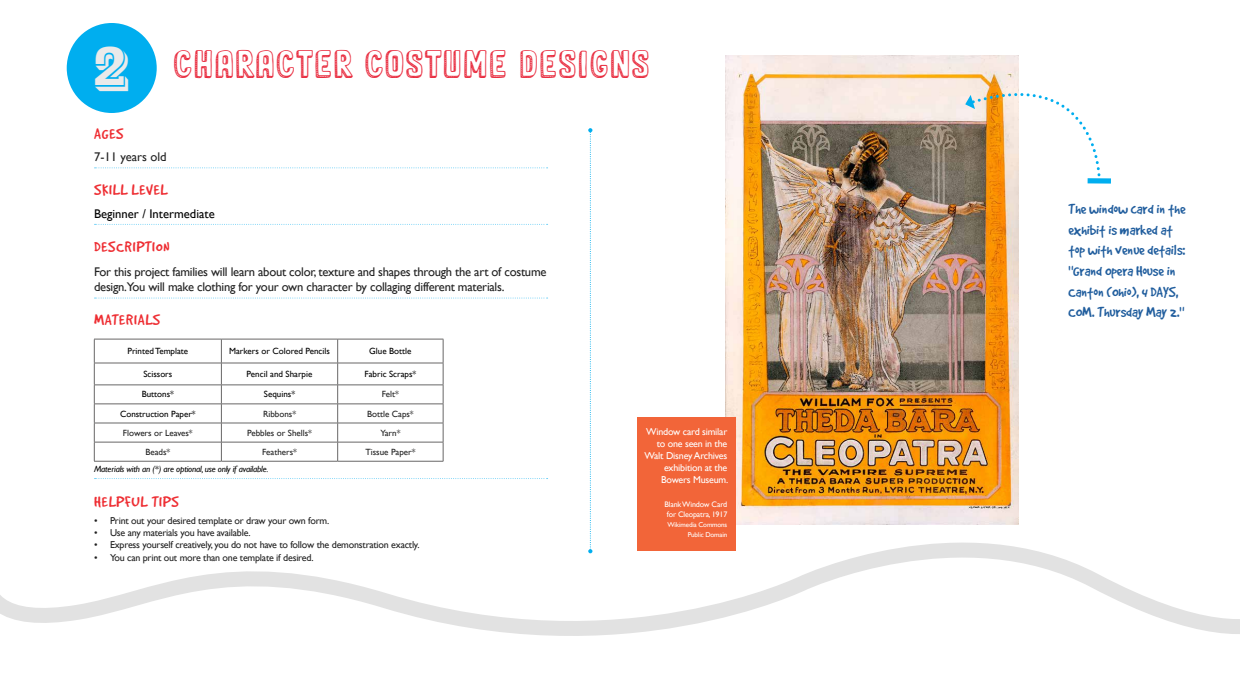
<style>
.page{position:relative;width:1240px;height:698px;background:#fff}
.page>*{position:absolute;margin:0;border:0;box-sizing:border-box;transform-origin:0 0}
.t1{font:56px "Vineta BT";color:#eaeaea;scale:.71 1}
.t2{font:34.9px "Sweet Cake";letter-spacing:.07em;color:#e92d40}
.t3{font:16.8px "Good Dog";letter-spacing:.055em;color:#ee2e33}
.t4{font:16px/20.6px "Good Dog";color:#215e9e}
.t5{font:12.6px/15.1px "Gill Sans";letter-spacing:-.02em;color:#212121}
.t6{font:12.6px "Gill Sans";color:#000}
.t7{font:12.6px "Gill Sans";color:#212121}
.t8{font:10px "Gill Sans";letter-spacing:-.02em;color:#212121}
.t9{font:10px/12px "Gill Sans";letter-spacing:-.02em;color:#fff;text-align:right}
.t10{font:9px "Gill Sans";color:#000}
.t11{font:9px "Gill Sans";color:#212121}
.t12{font:italic 9px "Gill Sans";letter-spacing:-.02em;color:#000}
.t13{font:8px/10px "Gill Sans";letter-spacing:-.02em;color:#fff;text-align:center}
.t14{font:7px/10px "Gill Sans";letter-spacing:-.02em;color:#fff;text-align:right}
</style>
<div class="page">
<svg style="left:0;top:511px;width:1240px;height:125px"></svg>
<div style="left:67px;top:23px;width:90px;height:90px;background:#00aeef;border-radius:50%"></div>
<svg style="left:95px;top:167px;width:453px;height:1px"></svg>
<svg style="left:95px;top:224px;width:453px;height:1px"></svg>
<svg style="left:95px;top:298px;width:453px;height:1px"></svg>
<svg style="left:95px;top:478px;width:453px;height:1px"></svg>
<hr style="left:94px;top:339px;width:127px;height:1px;background:#686767">
<hr style="left:221px;top:339px;width:117px;height:1px;background:#686767">
<hr style="left:338px;top:339px;width:105px;height:1px;background:#686767">
<hr style="left:94px;top:363px;width:127px;height:1px;background:#686767">
<hr style="left:221px;top:363px;width:117px;height:1px;background:#686767">
<hr style="left:338px;top:363px;width:105px;height:1px;background:#686767">
<hr style="left:94px;top:385px;width:127px;height:1px;background:#686767">
<hr style="left:221px;top:385px;width:117px;height:1px;background:#686767">
<hr style="left:338px;top:385px;width:105px;height:1px;background:#686767">
<hr style="left:94px;top:404px;width:127px;height:1px;background:#686767">
<hr style="left:221px;top:404px;width:117px;height:1px;background:#686767">
<hr style="left:338px;top:404px;width:105px;height:1px;background:#686767">
<hr style="left:94px;top:423px;width:127px;height:1px;background:#686767">
<hr style="left:221px;top:423px;width:117px;height:1px;background:#686767">
<hr style="left:338px;top:423px;width:105px;height:1px;background:#686767">
<hr style="left:94px;top:442px;width:127px;height:1px;background:#686767">
<svg style="left:94px;top:339px;width:1px;height:122px"></svg>
<hr style="left:221px;top:442px;width:117px;height:1px;background:#686767">
<svg style="left:221px;top:339px;width:1px;height:122px"></svg>
<hr style="left:338px;top:442px;width:105px;height:1px;background:#686767">
<svg style="left:337px;top:339px;width:1px;height:122px"></svg>
<svg style="left:443px;top:339px;width:1px;height:122px"></svg>
<hr style="left:94px;top:461px;width:127px;height:1px;background:#686767">
<hr style="left:221px;top:461px;width:117px;height:1px;background:#686767">
<hr style="left:338px;top:461px;width:105px;height:1px;background:#686767">
<svg style="left:588px;top:128px;width:4px;height:425px"></svg>
<img style="left:726px;top:56px;width:293px;height:469px">
<div style="left:638px;top:417px;width:98px;height:134px;background:#f26539"></div>
<div style="left:1088px;top:178px;width:23px;height:6px;background:#00aeef"></div>
<svg style="left:965px;top:70px;width:137px;height:112px"></svg>
<h1 class="t1" style="left:94px;top:33px;width:53px">2</h1>
<h2 class="t2" style="left:174px;top:49px;width:476px">CHARACTER COSTUME DESIGNS</h2>
<h3 class="t3" style="left:94px;top:125px;width:31px">AGES</h3>
<p class="t7" style="left:94px;top:149px;width:74px">7-11 years old</p>
<h3 class="t3" style="left:94px;top:181px;width:76px">SKILL LEVEL</h3>
<p class="t6" style="left:94px;top:206px;width:122px">Beginner / Intermediate</p>
<h3 class="t3" style="left:94px;top:238px;width:77px">DESCRIPTION</h3>
<p class="t5" style="left:94px;top:265px;width:454px">For this project families will learn about color, texture and shapes through the art of costume design.You will make clothing for your own character by collaging different materials.</p>
<h3 class="t3" style="left:94px;top:311px;width:68px">MATERIALS</h3>
<p class="t10" style="left:127px;top:346px;width:62px">Printed Template</p>
<p class="t10" style="left:229px;top:346px;width:102px">Markers or Colored Pencils</p>
<p class="t10" style="left:369px;top:346px;width:44px">Glue Bottle</p>
<p class="t10" style="left:143px;top:369px;width:30px">Scissors</p>
<p class="t10" style="left:247px;top:369px;width:67px">Pencil and Sharpie</p>
<p class="t10" style="left:365px;top:369px;width:53px">Fabric Scraps*</p>
<p class="t10" style="left:142px;top:389px;width:34px">Buttons*</p>
<p class="t10" style="left:264px;top:389px;width:33px">Sequins*</p>
<p class="t11" style="left:382px;top:389px;width:19px">Felt*</p>
<p class="t10" style="left:120px;top:408px;width:77px">Construction Paper*</p>
<p class="t11" style="left:263px;top:408px;width:35px">Ribbons*</p>
<p class="t11" style="left:367px;top:408px;width:48px">Bottle Caps*</p>
<p class="t11" style="left:123px;top:427px;width:71px">Flowers or Leaves*</p>
<p class="t11" style="left:247px;top:427px;width:67px">Pebbles or Shells*</p>
<p class="t11" style="left:380px;top:427px;width:22px">Yarn*</p>
<p class="t11" style="left:145px;top:447px;width:27px">Beads*</p>
<p class="t11" style="left:262px;top:447px;width:36px">Feathers*</p>
<p class="t11" style="left:365px;top:447px;width:52px">Tissue Paper*</p>
<p class="t12" style="left:94px;top:463px;width:176px">Materials with an (*) are optional, use only if available.</p>
<h3 class="t3" style="left:94px;top:493px;width:86px">HELPFUL TIPS</h3>
<p class="t8" style="left:94px;top:514px;width:237px">• Print out your desired template or draw your own form.</p>
<p class="t8" style="left:94px;top:527px;width:158px">• Use any materials you have available.</p>
<p class="t8" style="left:94px;top:539px;width:327px">• Express yourself creatively, you do not have to follow the demonstration exactly.</p>
<p class="t8" style="left:94px;top:552px;width:221px">• You can print out more than one template if desired.</p>
<p class="t9" style="left:645px;top:426px;width:85px">Window card similar to one seen in the<br>Walt Disney Archives exhibition at the<br>Bowers Museum.</p>
<p class="t13" style="left:664px;top:500px;width:64px">Blank Window Card for Cleopatra, 1917</p>
<p class="t14" style="left:667px;top:520px;width:61px">Wikimedia Commons<br>Public Domain</p>
<h3 class="t4" style="left:1069px;top:199px;width:118px">The window card in the exhibit is marked at top with venue details: "Grand Opera House in<br>Canton (Ohio), 4 DAYS,<br>COM. Thursday May 2."</h3>
</div>
